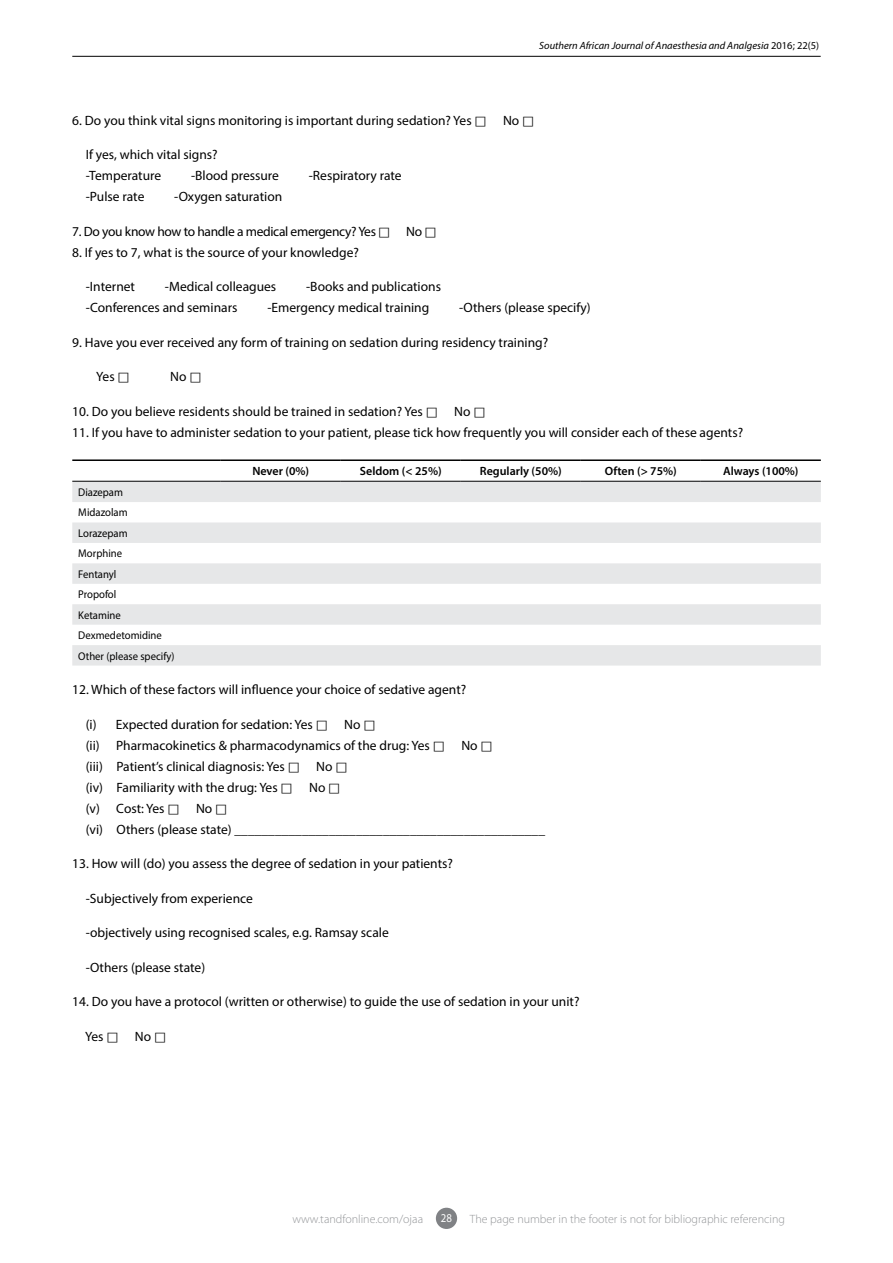
<style>
.page{position:relative;width:893px;height:1263px;background:#fff}
.page>*{position:absolute;margin:0;border:0;box-sizing:border-box;transform-origin:0 0}
.t1{font:13.5px/21px "Myriad Pro";color:#000}
.t2{font:13.5px "Myriad Pro";letter-spacing:-.025em;color:#000}
.t3{font:300 12px "Myriad Pro";color:#939598}
.t4{font:italic 12px "Myriad Pro";color:#000}
.t5{font:600 12px "Myriad Pro";color:#000}
.t6{font:12px "Myriad Pro";color:#fff;scale:.9 1}
.t7{font:11.25px/20.4px "Myriad Pro";color:#000;scale:.95 1}
.t8{font:italic 10.5px "Myriad Pro";color:#000}
.s1{font-style:normal}
.s2{font-family:"Arial Unicode MS"}
</style>
<div class="page">
<div style="left:436px;top:1208px;width:21px;height:21px;background:#808285;border-radius:50%"></div>
<hr style="left:72px;top:56px;width:749px;height:1px;background:#000">
<svg style="left:72px;top:482px;width:749px;height:183px;fill:#e6e7e8"></svg>
<hr style="left:72px;top:481px;width:149px;height:1px;background:#000">
<hr style="left:221px;top:481px;width:120px;height:1px;background:#000">
<hr style="left:341px;top:481px;width:120px;height:1px;background:#000">
<hr style="left:461px;top:481px;width:120px;height:1px;background:#000">
<hr style="left:581px;top:481px;width:120px;height:1px;background:#000">
<hr style="left:701px;top:481px;width:120px;height:1px;background:#000">
<hr style="left:72px;top:459px;width:149px;height:2px;background:#000">
<hr style="left:221px;top:459px;width:120px;height:2px;background:#000">
<hr style="left:341px;top:459px;width:120px;height:2px;background:#000">
<hr style="left:461px;top:459px;width:120px;height:2px;background:#000">
<hr style="left:581px;top:459px;width:120px;height:2px;background:#000">
<hr style="left:701px;top:459px;width:120px;height:2px;background:#000">
<p class="t8" style="left:539px;top:39px;width:281px">Southern African Journal of Anaesthesia and Analgesia <span class="s1">2016; 22(5)</span></p>
<p class="t4" style="left:455px;top:39px;width:367px">Southern African Journal of Anaesthesia and Analgesia <span class="s1">2016; 22(5):145–150</span></p>
<p class="t1" style="left:72px;top:110px;width:464px">6. Do you think vital signs monitoring is important during sedation? Yes <span class="s2">⃞</span> No <span class="s2">⃞</span></p>
<p class="t1" style="left:86px;top:144px;width:133px">If yes, which vital signs? -Temperature</p>
<p class="t1" style="left:191px;top:165px;width:89px">-Blood pressure</p>
<p class="t1" style="left:309px;top:165px;width:94px">-Respiratory rate</p>
<p class="t1" style="left:86px;top:186px;width:60px">-Pulse rate</p>
<p class="t1" style="left:174px;top:186px;width:109px">-Oxygen saturation</p>
<p class="t2" style="left:72px;top:223px;width:366px">7. Do you know how to handle a medical emergency? Yes <span class="s2">⃞</span> No <span class="s2">⃞</span></p>
<p class="t1" style="left:72px;top:242px;width:288px">8. If yes to 7, what is the source of your knowledge?</p>
<p class="t1" style="left:86px;top:276px;width:51px">-Internet</p>
<p class="t1" style="left:165px;top:276px;width:113px">-Medical colleagues</p>
<p class="t1" style="left:306px;top:276px;width:136px">-Books and publications</p>
<p class="t1" style="left:86px;top:297px;width:153px">-Conferences and seminars</p>
<p class="t1" style="left:267px;top:297px;width:163px">-Emergency medical training</p>
<p class="t1" style="left:459px;top:297px;width:133px">-Others (please specify)</p>
<p class="t1" style="left:72px;top:332px;width:477px">9. Have you ever received any form of training on sedation during residency training?</p>
<p class="t1" style="left:96px;top:366px;width:35px">Yes <span class="s2">⃞</span></p>
<p class="t1" style="left:170px;top:366px;width:33px">No <span class="s2">⃞</span></p>
<p class="t1" style="left:72px;top:401px;width:415px">10. Do you believe residents should be trained in sedation? Yes <span class="s2">⃞</span> No <span class="s2">⃞</span></p>
<p class="t1" style="left:72px;top:422px;width:672px">11. If you have to administer sedation to your patient, please tick how frequently you will consider each of these agents?</p>
<p class="t5" style="left:252px;top:464px;width:58px">Never (0%)</p>
<p class="t5" style="left:360px;top:464px;width:83px">Seldom (&lt; 25%)</p>
<p class="t5" style="left:480px;top:464px;width:83px">Regularly (50%)</p>
<p class="t5" style="left:605px;top:464px;width:74px">Often (&gt; 75%)</p>
<p class="t5" style="left:723px;top:464px;width:77px">Always (100%)</p>
<p class="t7" style="left:78px;top:482px;width:103px">Diazepam<br>Midazolam<br>Lorazepam<br>Morphine<br>Fentanyl<br>Propofol<br>Ketamine<br>Dexmedetomidine<br>Other (please specify)</p>
<p class="t1" style="left:72px;top:679px;width:396px">12. Which of these factors will influence your choice of sedative agent?</p>
<p class="t1" style="left:86px;top:713px;width:461px">(i) Expected duration for sedation: Yes <span class="s2">⃞</span> No <span class="s2">⃞<br></span>(ii) Pharmacokinetics &amp; pharmacodynamics of the drug: Yes <span class="s2">⃞</span> No <span class="s2">⃞<br></span>(iii) Patient’s clinical diagnosis: Yes <span class="s2">⃞</span> No <span class="s2">⃞<br></span>(iv) Familiarity with the drug: Yes <span class="s2">⃞</span> No <span class="s2">⃞<br></span>(v) Cost: Yes <span class="s2">⃞</span> No <span class="s2">⃞<br></span>(vi) Others (please state) ______________________________________________</p>
<p class="t1" style="left:72px;top:853px;width:382px">13. How will (do) you assess the degree of sedation in your patients?</p>
<p class="t1" style="left:86px;top:887px;width:169px">-Subjectively from experience</p>
<p class="t1" style="left:86px;top:922px;width:304px">-objectively using recognised scales, e.g. Ramsay scale</p>
<p class="t1" style="left:86px;top:956px;width:121px">-Others (please state)</p>
<p class="t1" style="left:72px;top:991px;width:509px">14. Do you have a protocol (written or otherwise) to guide the use of sedation in your unit?</p>
<p class="t1" style="left:85px;top:1025px;width:83px">Yes <span class="s2">⃞</span> No <span class="s2">⃞</span></p>
<p class="t3" style="left:292px;top:1212px;width:132px">www.tandfonline.com/ojaa</p>
<p class="t6" style="left:441px;top:1211px;width:14px">28</p>
<p class="t3" style="left:470px;top:1212px;width:317px">The page number in the footer is not for bibliographic referencing</p>
</div>
